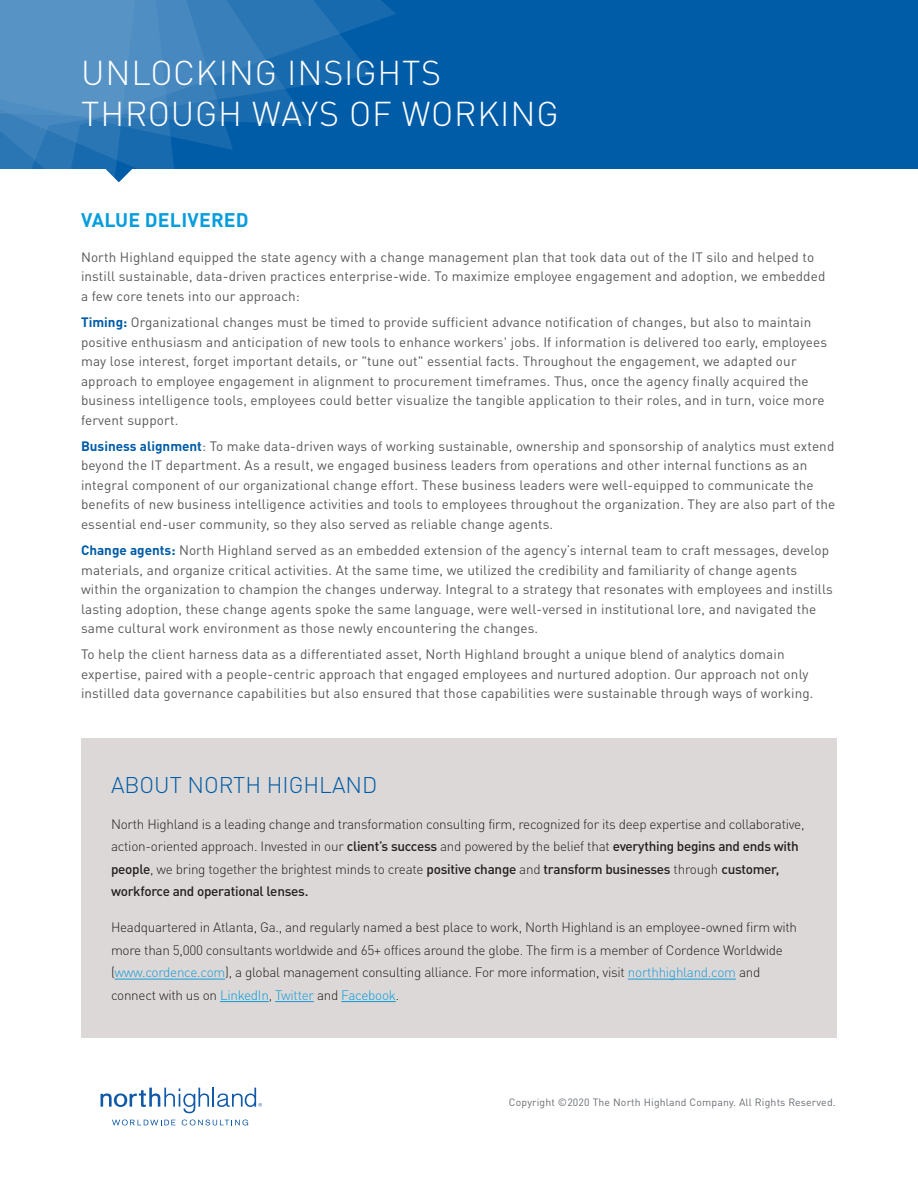
<style>
.page{position:relative;width:918px;height:1188px;background:#fff}
.page>*{position:absolute;margin:0;border:0;box-sizing:border-box;transform-origin:0 0}
.Body{font:300 34.05px/41px "DIN Pro";letter-spacing:.025em;color:#fff}
.t1{font:300 22.5px "DIN Pro";color:#005ca7}
.t2{font:700 19.5px "DIN Pro";letter-spacing:.01em;color:#069ddc}
.body{font:13.5px/19.5px "DIN Pro";letter-spacing:.01em;color:#57585a}
.t3{font:300 13.5px/22.5px "DIN Pro";letter-spacing:-.02em;color:#231f20}
.Body-2{font:10.5px "DIN Pro";letter-spacing:.015em;color:#686c72}
.s1{font-weight:700;color:#005ca7}
.s2{font-weight:500}
.s3{color:#199bd8}
.s4{color:#069ddc}
</style>
<div class="page">
<div style="left:0;top:0;width:918px;height:168px;background:#005ca7"></div>
<svg style="left:101px;top:1088px;width:161px;height:25px"></svg>
<svg style="left:112px;top:1120px;width:63px;height:6px"></svg>
<svg style="left:182px;top:1120px;width:66px;height:6px"></svg>
<div style="left:81px;top:738px;width:756px;height:300px;background:#dcd8d7"></div>
<hr style="left:115px;top:979px;width:110px;height:1px;background:#199bd8">
<hr style="left:628px;top:979px;width:108px;height:1px;background:#199bd8">
<hr style="left:220px;top:1001px;width:49px;height:1px;background:#069ddc">
<hr style="left:275px;top:1001px;width:39px;height:1px;background:#199bd8">
<hr style="left:341px;top:1001px;width:55px;height:1px;background:#069ddc">
<svg style="left:0;top:0;width:396px;height:180px"></svg>
<p class="Body" style="left:81px;top:49px;width:479px">UNLOCKING INSIGHTS<br>THROUGH WAYS OF WORKING</p>
<p class="t2" style="left:81px;top:204px;width:169px">VALUE DELIVERED</p>
<p class="body" style="left:81px;top:246px;width:746px">North Highland equipped the state agency with a change management plan that took data out of the IT silo and helped to instill sustainable, data-driven practices enterprise-wide. To maximize employee engagement and adoption, we embedded a few core tenets into our approach:</p>
<p class="body" style="left:81px;top:311px;width:748px"><span class="s1">Timing:</span> Organizational changes must be timed to provide sufficient advance notification of changes, but also to maintain positive enthusiasm and anticipation of new tools to enhance workers' jobs. If information is delivered too early, employees may lose interest, forget important details, or "tune out" essential facts. Throughout the engagement, we adapted our approach to employee engagement in alignment to procurement timeframes. Thus, once the agency finally acquired the business intelligence tools, employees could better visualize the tangible application to their roles, and in turn, voice more fervent support.</p>
<p class="body" style="left:81px;top:435px;width:756px"><span class="s1">Business alignment</span>: To make data-driven ways of working sustainable, ownership and sponsorship of analytics must extend beyond the IT department. As a result, we engaged business leaders from operations and other internal functions as an integral component of our organizational change effort. These business leaders were well-equipped to communicate the benefits of new business intelligence activities and tools to employees throughout the organization. They are also part of the essential end-user community, so they also served as reliable change agents.</p>
<p class="body" style="left:81px;top:539px;width:753px"><span class="s1">Change agents:</span> North Highland served as an embedded extension of the agency’s internal team to craft messages, develop materials, and organize critical activities. At the same time, we utilized the credibility and familiarity of change agents within the organization to champion the changes underway. Integral to a strategy that resonates with employees and instills lasting adoption, these change agents spoke the same language, were well-versed in institutional lore, and navigated the same cultural work environment as those newly encountering the changes.</p>
<p class="body" style="left:81px;top:643px;width:734px">To help the client harness data as a differentiated asset, North Highland brought a unique blend of analytics domain expertise, paired with a people-centric approach that engaged employees and nurtured adoption. Our approach not only instilled data governance capabilities but also ensured that those capabilities were sustainable through ways of working.</p>
<p class="t1" style="left:111px;top:767px;width:268px">ABOUT NORTH HIGHLAND</p>
<p class="t3" style="left:111px;top:811px;width:695px">North Highland is a leading change and transformation consulting firm, recognized for its deep expertise and collaborative, action-oriented approach. Invested in our <span class="s2">client’s success</span> and powered by the belief that <span class="s2">everything begins and ends with people</span>, we bring together the brightest minds to create <span class="s2">positive change</span> and <span class="s2">transform businesses</span> through <span class="s2">customer, workforce and operational lenses.</span></p>
<p class="t3" style="left:111px;top:915px;width:688px">Headquartered in Atlanta, Ga., and regularly named a best place to work, North Highland is an employee-owned firm with more than 5,000 consultants worldwide and 65+ offices around the globe. The firm is a member of Cordence Worldwide (<span class="s3">www.cordence.com</span>), a global management consulting alliance. For more information, visit <span class="s3">northhighland.com</span> and connect with us on <span class="s4">LinkedIn</span>, <span class="s3">Twitter</span> and <span class="s4">Facebook</span>.</p>
<p class="Body-2" style="left:509px;top:1094px;width:328px">Copyright ©2020 The North Highland Company. All Rights Reserved.</p>
</div>
